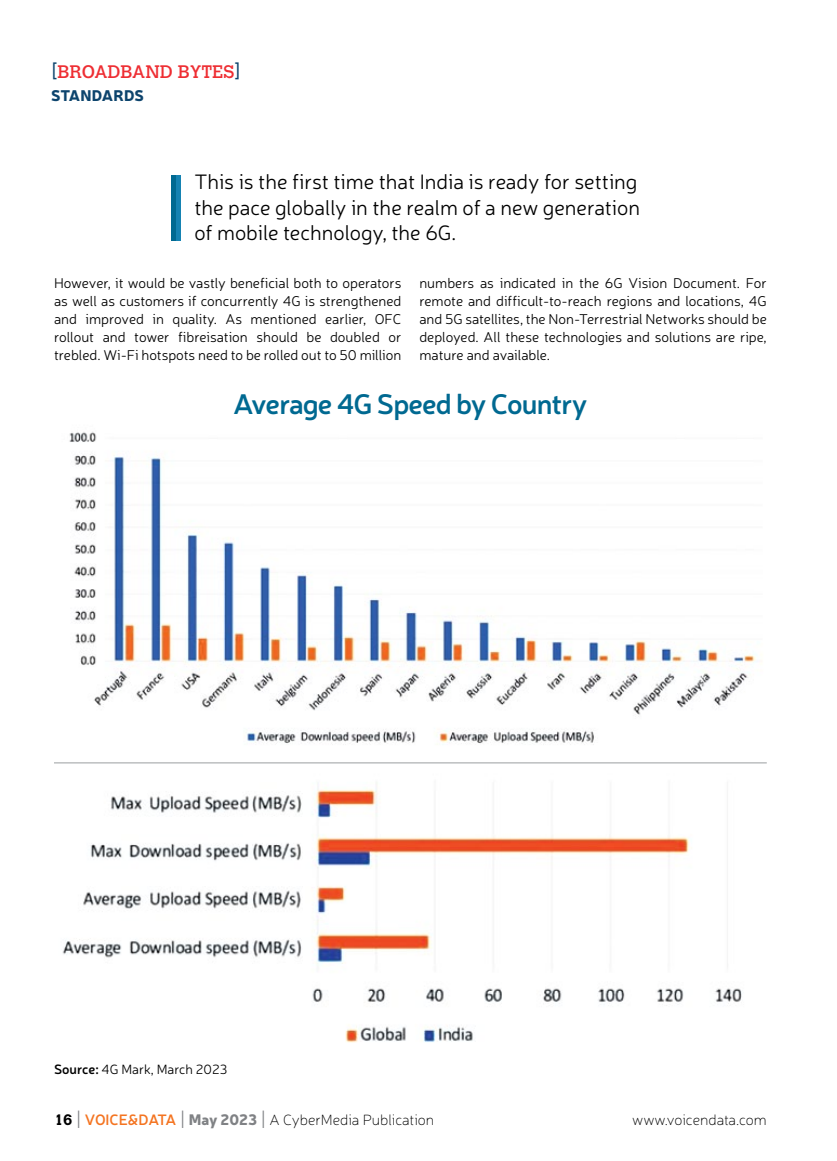
<style>
.page{position:relative;width:837px;height:1161px;background:#fff}
.page>*{position:absolute;margin:0;border:0;box-sizing:border-box;transform-origin:0 0}
.t1{font:600 28.2px "Neris";letter-spacing:-.03em;color:#006991}
.t2{font:300 21px/25.2px "Neris";color:#000}
.t3{font:18px "Calvert MT Std";color:#ee2e33}
.t4{font:900 15.15px "Neris";letter-spacing:.01em;color:#0d446d}
.t5{font:100 15px "Neris";color:#000}
.t6{font:300 14.25px/18px "Neris";color:#000;text-align:justify}
.t7{font:300 13.5px "Neris";color:#000}
.s1{color:#0d446d}
.s2{font-weight:600}
.s3{font-family:"Calvert MT Std";font-weight:700}
.s4{font-size:25.5px;color:#808285}
.s5{font-weight:600;color:#f47421}
.s6{font-weight:900;color:#808285}
</style>
<div class="page">
<img style="left:69px;top:431px;width:687px;height:314px">
<div style="left:171px;top:175px;width:5px;height:66px;background:#006991"></div>
<div style="left:176px;top:175px;width:5px;height:66px;background:#1582b2"></div>
<img style="left:62px;top:782px;width:680px;height:261px">
<hr style="left:54px;top:762px;width:713px;height:2px;background:#bcbec0">
<p class="t3" style="left:51px;top:61px;width:191px"><span class="s1">[</span>BROADBAND BYTES<span class="s1">]</span></p>
<p class="t4" style="left:51px;top:84px;width:94px">STANDARDS</p>
<h2 class="t2" style="left:194px;top:169px;width:447px">This is the first time that India is ready for setting the pace globally in the realm of a new generation of mobile technology, the 6G.</h2>
<p class="t6" style="left:54px;top:274px;width:349px">However, it would be vastly beneficial both to operators as well as customers if concurrently 4G is strengthened and improved in quality. As mentioned earlier, OFC rollout and tower fibreisation should be doubled or trebled. Wi-Fi hotspots need to be rolled out to 50 million</p>
<p class="t6" style="left:419px;top:274px;width:349px">numbers as indicated in the 6G Vision Document. For remote and difficult-to-reach regions and locations, 4G and 5G satellites, the Non-Terrestrial Networks should be deployed. All these technologies and solutions are ripe, mature and available.</p>
<h1 class="t1" style="left:233px;top:384px;width:356px">Average 4G Speed by Country</h1>
<p class="t7" style="left:54px;top:1060px;width:175px"><span class="s2">Source:</span> 4G Mark, March 2023</p>
<p class="t5" style="left:54px;top:1111px;width:382px"><span class="s3">16</span> <span class="s4">I</span> <span class="s5">VOICE&amp;DATA</span> <span class="s4">I</span> <span class="s6">May 2023</span> <span class="s4">I</span> A CyberMedia Publication</p>
<p class="t5" style="left:632px;top:1111px;width:136px">www.voicendata.com</p>
</div>
